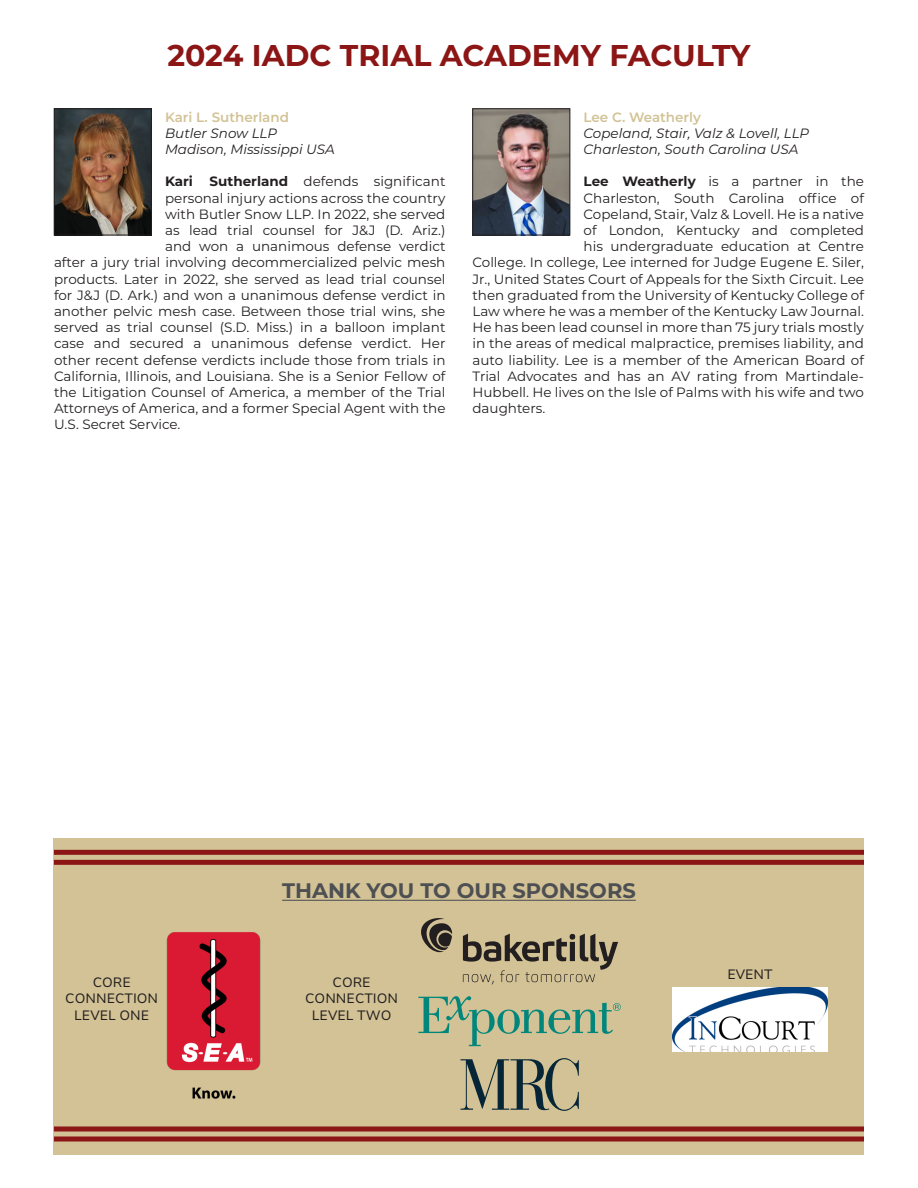
<style>
.page{position:relative;width:918px;height:1188px;background:#fff}
.page>*{position:absolute;margin:0;border:0;box-sizing:border-box;transform-origin:0 0}
.t1{font:700 30px "Montserrat";color:#8c1515}
.t2{font:700 21px "Montserrat";color:#4d4f53}
.t3{font:13.5px "Montserrat";color:#231f20}
.t4{font:italic 13.5px "Montserrat";color:#231f20}
.t5{font:200 13.5px/16.2px "Nunito Sans 12 pt";color:#231f20;text-align:center}
.t6{font:600 13.5px "Montserrat";letter-spacing:-.005em;color:#d2c295}
.s1{font-weight:700}
</style>
<div class="page">
<div style="left:54px;top:838px;width:810px;height:317px;background:#d2c295"></div>
<hr style="left:282px;top:900px;width:354px;height:1px;background:#4d4f53">
<div style="left:54px;top:850px;width:810px;height:5px;background:#8c1515"></div>
<div style="left:54px;top:860px;width:810px;height:5px;background:#8c1515"></div>
<hr style="left:54px;top:1127px;width:810px;height:4px;background:#8c1515">
<hr style="left:54px;top:1137px;width:810px;height:4px;background:#8c1515">
<img style="left:474px;top:111px;width:94px;height:122px">
<div style="left:472px;top:109px;width:98px;height:126px;border:1px solid #231f20"></div>
<img style="left:56px;top:111px;width:94px;height:122px">
<div style="left:54px;top:109px;width:98px;height:126px;border:1px solid #231f20"></div>
<img style="left:166px;top:932px;width:95px;height:167px">
<svg style="left:418px;top:996px;width:203px;height:50px"></svg>
<svg style="left:461px;top:1058px;width:118px;height:53px"></svg>
<svg style="left:421px;top:918px;width:31px;height:34px"></svg>
<svg style="left:463px;top:934px;width:155px;height:51px"></svg>
<img style="left:673px;top:988px;width:155px;height:64px">
<p class="t1" style="left:167px;top:34px;width:585px">2024 IADC TRIAL ACADEMY FACULTY</p>
<p class="t6" style="left:165px;top:107px;width:126px">Kari L. Sutherland</p>
<p class="t4" style="left:165px;top:124px;width:114px">Butler Snow LLP</p>
<p class="t4" style="left:165px;top:140px;width:171px">Madison, Mississippi USA</p>
<p class="t3" style="left:165px;top:172px;width:282px"><span class="s1">Kari Sutherland</span> defends significant</p>
<p class="t3" style="left:165px;top:189px;width:282px">personal injury actions across the country</p>
<p class="t3" style="left:165px;top:205px;width:282px">with Butler Snow LLP. In 2022, she served</p>
<p class="t3" style="left:165px;top:221px;width:282px">as lead trial counsel for J&amp;J (D. Ariz.)</p>
<p class="t3" style="left:165px;top:237px;width:282px">and won a unanimous defense verdict</p>
<p class="t3" style="left:54px;top:253px;width:393px">after a jury trial involving decommercialized pelvic mesh</p>
<p class="t3" style="left:54px;top:270px;width:393px">products. Later in 2022, she served as lead trial counsel</p>
<p class="t3" style="left:54px;top:286px;width:393px">for J&amp;J (D. Ark.) and won a unanimous defense verdict in</p>
<p class="t3" style="left:54px;top:302px;width:393px">another pelvic mesh case. Between those trial wins, she</p>
<p class="t3" style="left:54px;top:318px;width:393px">served as trial counsel (S.D. Miss.) in a balloon implant</p>
<p class="t3" style="left:54px;top:334px;width:393px">case and secured a unanimous defense verdict. Her</p>
<p class="t3" style="left:54px;top:351px;width:393px">other recent defense verdicts include those from trials in</p>
<p class="t3" style="left:54px;top:367px;width:393px">California, Illinois, and Louisiana. She is a Senior Fellow of</p>
<p class="t3" style="left:54px;top:383px;width:393px">the Litigation Counsel of America, a member of the Trial</p>
<p class="t3" style="left:54px;top:399px;width:393px">Attorneys of America, and a former Special Agent with the</p>
<p class="t3" style="left:54px;top:415px;width:128px">U.S. Secret Service.</p>
<p class="t6" style="left:584px;top:107px;width:119px">Lee C. Weatherly</p>
<p class="t4" style="left:584px;top:124px;width:227px">Copeland, Stair, Valz &amp; Lovell, LLP</p>
<p class="t4" style="left:584px;top:140px;width:216px">Charleston, South Carolina USA</p>
<p class="t3" style="left:584px;top:172px;width:282px"><span class="s1">Lee Weatherly</span> is a partner in the</p>
<p class="t3" style="left:584px;top:189px;width:282px">Charleston, South Carolina office of</p>
<p class="t3" style="left:584px;top:205px;width:282px">Copeland, Stair, Valz &amp; Lovell. He is a native</p>
<p class="t3" style="left:584px;top:221px;width:282px">of London, Kentucky and completed</p>
<p class="t3" style="left:584px;top:237px;width:282px">his undergraduate education at Centre</p>
<p class="t3" style="left:472px;top:253px;width:393px">College. In college, Lee interned for Judge Eugene E. Siler,</p>
<p class="t3" style="left:472px;top:270px;width:393px">Jr., United States Court of Appeals for the Sixth Circuit. Lee</p>
<p class="t3" style="left:472px;top:286px;width:393px">then graduated from the University of Kentucky College of</p>
<p class="t3" style="left:472px;top:302px;width:393px">Law where he was a member of the Kentucky Law Journal.</p>
<p class="t3" style="left:472px;top:318px;width:393px">He has been lead counsel in more than 75 jury trials mostly</p>
<p class="t3" style="left:472px;top:334px;width:393px">in the areas of medical malpractice, premises liability, and</p>
<p class="t3" style="left:472px;top:351px;width:393px">auto liability. Lee is a member of the American Board of</p>
<p class="t3" style="left:472px;top:367px;width:393px">Trial Advocates and has an AV rating from Martindale-</p>
<p class="t3" style="left:472px;top:383px;width:393px">Hubbell. He lives on the Isle of Palms with his wife and two</p>
<p class="t3" style="left:472px;top:399px;width:74px">daughters.</p>
<p class="t2" style="left:282px;top:876px;width:355px">THANK YOU TO OUR SPONSORS</p>
<p class="t5" style="left:65px;top:974px;width:94px">CORE<br>CONNECTION<br>LEVEL ONE</p>
<p class="t5" style="left:305px;top:974px;width:94px">CORE<br>CONNECTION<br>LEVEL TWO</p>
<p class="t5" style="left:727px;top:966px;width:47px">EVENT</p>
</div>
